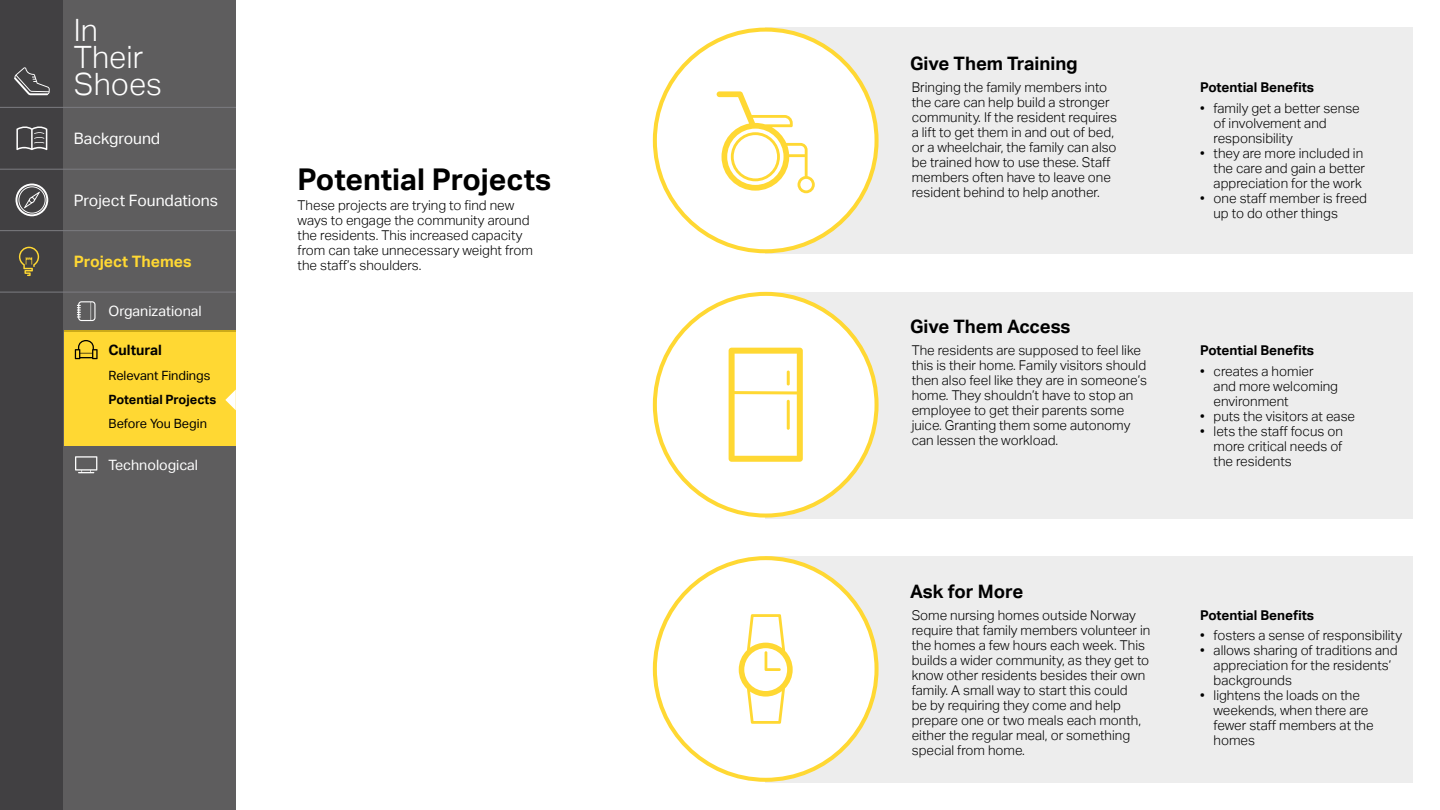
<style>
.page{position:relative;width:1440px;height:810px;background:#fff}
.page>*{position:absolute;margin:0;border:0;box-sizing:border-box;transform-origin:0 0}
.t1{font:300 30.75px/27.5px "Aktiv Grotesk Trial";color:#fff}
.t2{font:700 30px "Aktiv Grotesk Trial";color:#000}
.t3{font:700 18.52px "Aktiv Grotesk Trial";color:#000}
.t4{font:15.75px "Aktiv Grotesk Trial";color:#fff}
.t5{font:700 15.75px "Aktiv Grotesk Trial";color:#ffd833}
.t6{font:14.25px "Aktiv Grotesk Trial";color:#fff}
.t7{font:700 14.25px "Aktiv Grotesk Trial";color:#000}
.t8{font:300 13.5px/15px "Aktiv Grotesk Trial";color:#000}
.t9{font:700 13.5px "Aktiv Grotesk Trial";color:#000}
.t10{font:12.75px "Aktiv Grotesk Trial";color:#000}
.t11{font:700 12.75px "Aktiv Grotesk Trial";color:#000}
</style>
<div class="page">
<div style="left:0;top:0;width:64px;height:810px;background:#414042"></div>
<div style="left:63px;top:0;width:174px;height:810px;background:#5e5d5e"></div>
<hr style="left:0;top:107px;width:237px;height:1px;background:#7c7c81">
<hr style="left:0;top:292px;width:237px;height:1px;background:#7c7c81">
<hr style="left:0;top:169px;width:237px;height:1px;background:#7c7c81">
<hr style="left:0;top:230px;width:237px;height:1px;background:#7c7c81">
<div style="left:64px;top:330px;width:173px;height:116px;background:#ffd833"></div>
<hr style="left:64px;top:330px;width:173px;height:2px;background:#ccaa19">
<svg style="left:225px;top:390px;width:11px;height:20px"></svg>
<div style="left:766px;top:27px;width:647px;height:227px;background:#ededed"></div>
<div style="left:766px;top:292px;width:647px;height:226px;background:#ededed"></div>
<div style="left:766px;top:556px;width:647px;height:227px;background:#ededed"></div>
<div style="left:655px;top:30px;width:222px;height:221px;background:#fff;border-radius:50%"></div>
<div style="left:655px;top:294px;width:222px;height:222px;background:#fff;border-radius:50%"></div>
<div style="left:655px;top:558px;width:222px;height:222px;background:#fff;border-radius:50%"></div>
<svg style="left:729px;top:348px;width:74px;height:114px"></svg>
<hr style="left:787px;top:371px;width:3px;height:15px;background:#ffd833;border-radius:2px">
<hr style="left:787px;top:400px;width:3px;height:30px;background:#ffd833;border-radius:2px">
<svg style="left:717px;top:91px;width:98px;height:102px"></svg>
<svg style="left:739px;top:614px;width:54px;height:110px"></svg>
<svg style="left:16px;top:184px;width:32px;height:32px"></svg>
<svg style="left:19px;top:247px;width:20px;height:29px"></svg>
<svg style="left:16px;top:126px;width:31px;height:24px"></svg>
<svg style="left:77px;top:301px;width:19px;height:20px"></svg>
<svg style="left:75px;top:456px;width:22px;height:17px"></svg>
<svg style="left:75px;top:340px;width:23px;height:19px"></svg>
<svg style="left:14px;top:67px;width:36px;height:28px"></svg>
<div style="left:236px;top:0;width:12px;height:810px;background:#fff"></div>
<h1 class="t1" style="left:74px;top:16px;width:90px">In<br>Their<br>Shoes</h1>
<p class="t4" style="left:74px;top:129px;width:88px">Background</p>
<h2 class="t2" style="left:298px;top:163px;width:255px">Potential Projects</h2>
<p class="t8" style="left:298px;top:198px;width:237px">These projects are trying to find new ways to engage the community around the residents. This increased capacity from can take unnecessary weight from</p>
<p class="t4" style="left:74px;top:191px;width:146px">Project Foundations</p>
<p class="t5" style="left:74px;top:252px;width:119px">Project Themes</p>
<p class="t8" style="left:298px;top:258px;width:125px">the staff’s shoulders.</p>
<p class="t6" style="left:108px;top:303px;width:95px">Organizational</p>
<p class="t7" style="left:108px;top:341px;width:55px">Cultural</p>
<p class="t10" style="left:109px;top:368px;width:103px">Relevant Findings</p>
<p class="t11" style="left:109px;top:392px;width:109px">Potential Projects</p>
<p class="t10" style="left:109px;top:416px;width:100px">Before You Begin</p>
<p class="t6" style="left:108px;top:457px;width:91px">Technological</p>
<h3 class="t3" style="left:910px;top:53px;width:169px">Give Them Training</h3>
<p class="t8" style="left:912px;top:80px;width:207px">Bringing the family members into the care can help build a stronger community. If the resident requires a lift to get them in and out of bed, or a wheelchair, the family can also be trained how to use these. Staff members often have to leave one resident behind to help another.</p>
<h3 class="t3" style="left:910px;top:316px;width:162px">Give Them Access</h3>
<p class="t8" style="left:912px;top:343px;width:237px">The residents are supposed to feel like this is their home. Family visitors should then also feel like they are in someone’s home. They shouldn’t have to stop an employee to get their parents some juice. Granting them some autonomy can lessen the workload.</p>
<h3 class="t3" style="left:910px;top:580px;width:115px">Ask for More</h3>
<p class="t8" style="left:912px;top:608px;width:240px">Some nursing homes outside Norway require that family members volunteer in the homes a few hours each week. This builds a wider community, as they get to know other residents besides their own family. A small way to start this could<br>be by requiring they come and help prepare one or two meals each month, either the regular meal, or something special from home.</p>
<p class="t9" style="left:1200px;top:80px;width:116px">Potential Benefits</p>
<p class="t8" style="left:1214px;top:101px;width:148px;text-indent:-14px">• family get a better sense of involvement and responsibility</p>
<p class="t8" style="left:1214px;top:146px;width:153px;text-indent:-14px">• they are more included in the care and gain a better appreciation for the work</p>
<p class="t8" style="left:1214px;top:191px;width:155px;text-indent:-14px">• one staff member is freed up to do other things</p>
<p class="t9" style="left:1200px;top:343px;width:116px">Potential Benefits</p>
<p class="t8" style="left:1214px;top:364px;width:126px;text-indent:-14px">• creates a homier and more welcoming environment</p>
<p class="t8" style="left:1200px;top:409px;width:156px">• puts the visitors at ease</p>
<p class="t8" style="left:1214px;top:424px;width:131px;text-align:justify;text-indent:-14px">• lets the staff focus on more critical needs of the residents</p>
<p class="t9" style="left:1200px;top:607px;width:116px">Potential Benefits</p>
<p class="t8" style="left:1200px;top:628px;width:203px">• fosters a sense of responsibility</p>
<p class="t8" style="left:1214px;top:643px;width:185px;text-indent:-14px">• allows sharing of traditions and appreciation for the residents’ backgrounds</p>
<p class="t8" style="left:1214px;top:688px;width:162px;text-indent:-14px">• lightens the loads on the weekends, when there are fewer staff members at the homes</p>
</div>
